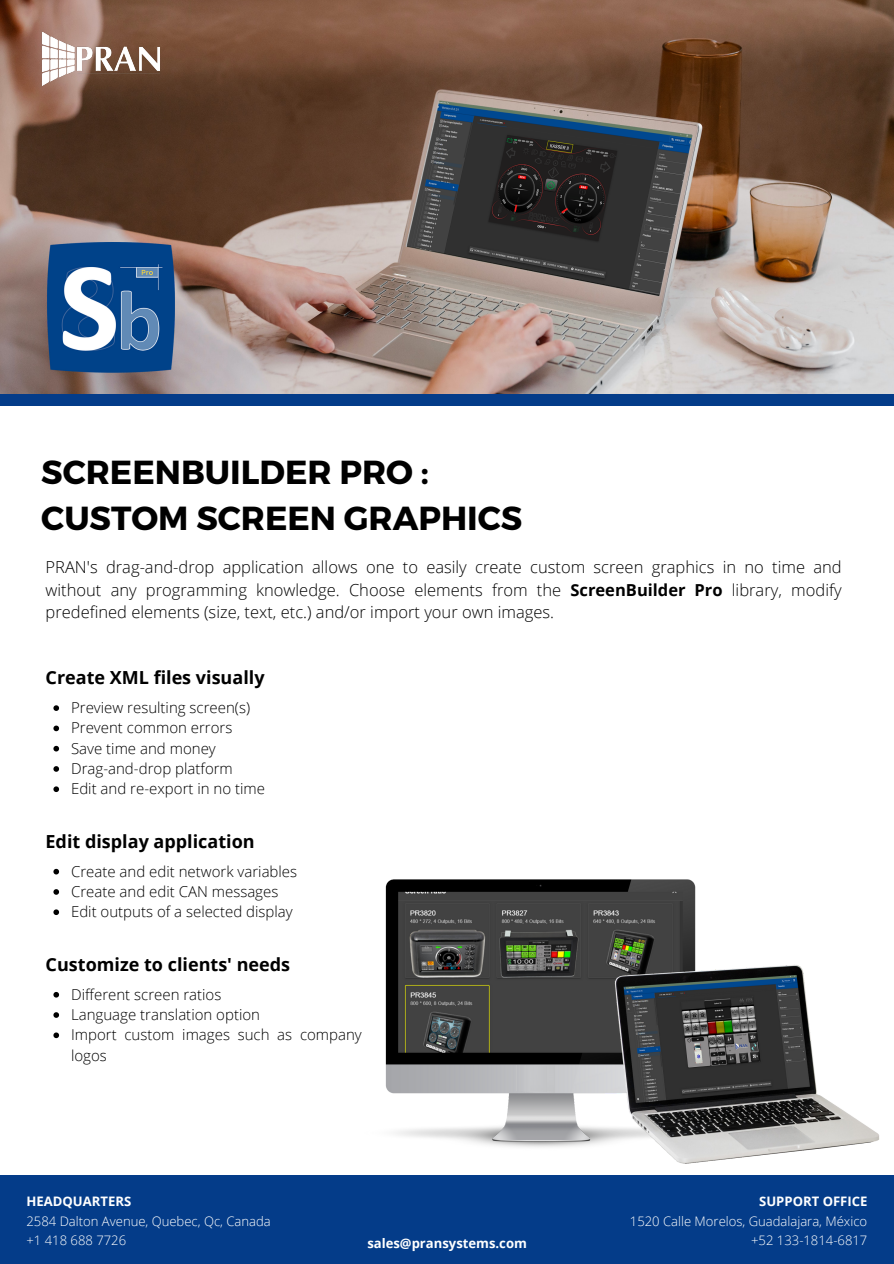
<style>
.page{position:relative;width:894px;height:1264px;background:#fff}
.page>*{position:absolute;margin:0;border:0;box-sizing:border-box;transform-origin:0 0}
.t1{font:700 33.3px/46.2px "Montserrat";color:#000}
.t2{font:700 18px "Open Sans";color:#000}
.t3{font:300 16.5px/22.5px "Open Sans";color:#000;text-align:justify}
.t4{font:300 15px/20.2px "Open Sans";color:#000}
.t5{font:300 13.05px/19.6px "Open Sans";color:#fff}
.t6{font:700 13.05px "Open Sans";color:#fff}
.s1{font-weight:700}
</style>
<div class="page">
<div style="left:0;top:1175px;width:893px;height:88px;background:#043c89"></div>
<img style="left:0;top:0;width:893px;height:394px">
<img style="left:36px;top:32px;width:130px;height:54px">
<div style="left:0;top:394px;width:893px;height:11px;background:#043c89"></div>
<img style="left:46px;top:242px;width:130px;height:131px">
<img style="left:385px;top:879px;width:311px;height:268px">
<img style="left:550px;top:954px;width:330px;height:210px">
<svg style="left:53px;top:705px;width:6px;height:6px"></svg>
<svg style="left:53px;top:725px;width:6px;height:6px"></svg>
<svg style="left:53px;top:745px;width:6px;height:6px"></svg>
<svg style="left:53px;top:766px;width:6px;height:5px"></svg>
<svg style="left:53px;top:786px;width:6px;height:6px"></svg>
<svg style="left:53px;top:868px;width:6px;height:6px"></svg>
<svg style="left:53px;top:889px;width:6px;height:5px"></svg>
<svg style="left:53px;top:909px;width:6px;height:6px"></svg>
<svg style="left:53px;top:992px;width:6px;height:5px"></svg>
<svg style="left:53px;top:1012px;width:6px;height:5px"></svg>
<svg style="left:53px;top:1032px;width:6px;height:6px"></svg>
<div style="left:525px;top:1067px;width:25px;height:25px;background:#c3c4c7"></div>
<div style="left:517px;top:1065px;width:24px;height:25px;background:#bfbfbf"></div>
<div style="left:529px;top:1067px;width:25px;height:25px;background:#c4c5c7"></div>
<svg style="left:541px;top:1065px;width:13px;height:2px"></svg>
<div style="left:521px;top:1066px;width:25px;height:25px;background:#c5c6c8"></div>
<h1 class="t1" style="left:41px;top:447px;width:482px">SCREENBUILDER PRO :<br>CUSTOM SCREEN GRAPHICS</h1>
<p class="t3" style="left:46px;top:555px;width:797px">PRAN's drag-and-drop application allows one to easily create custom screen graphics in no time and without any programming knowledge. Choose elements from the <span class="s1">ScreenBuilder Pro</span> library, modify predefined elements (size, text, etc.) and/or import your own images.</p>
<p class="t2" style="left:46px;top:665px;width:220px">Create XML files visually</p>
<p class="t4" style="left:71px;top:697px;width:195px">Preview resulting screen(s)<br>Prevent common errors<br>Save time and money<br>Drag-and-drop platform<br>Edit and re-export in no time</p>
<p class="t2" style="left:46px;top:828px;width:211px">Edit display application</p>
<p class="t4" style="left:71px;top:860px;width:227px">Create and edit network variables<br>Create and edit CAN messages<br>Edit outputs of a selected display</p>
<p class="t2" style="left:46px;top:951px;width:246px">Customize to clients' needs</p>
<p class="t4" style="left:71px;top:983px;width:292px">Different screen ratios<br>Language translation option<br>Import custom images such as company logos</p>
<p class="t6" style="left:26px;top:1191px;width:106px">HEADQUARTERS</p>
<p class="t5" style="left:26px;top:1210px;width:246px">2584 Dalton Avenue, Quebec, Qc, Canada +1 418 688 7726</p>
<p class="t6" style="left:759px;top:1191px;width:110px">SUPPORT OFFICE</p>
<p class="t5" style="left:629px;top:1210px;width:239px">1520 Calle Morelos, Guadalajara, México</p>
<p class="t6" style="left:367px;top:1233px;width:161px">sales@pransystems.com</p>
<p class="t5" style="left:751px;top:1230px;width:118px">+52 133-1814-6817</p>
</div>
